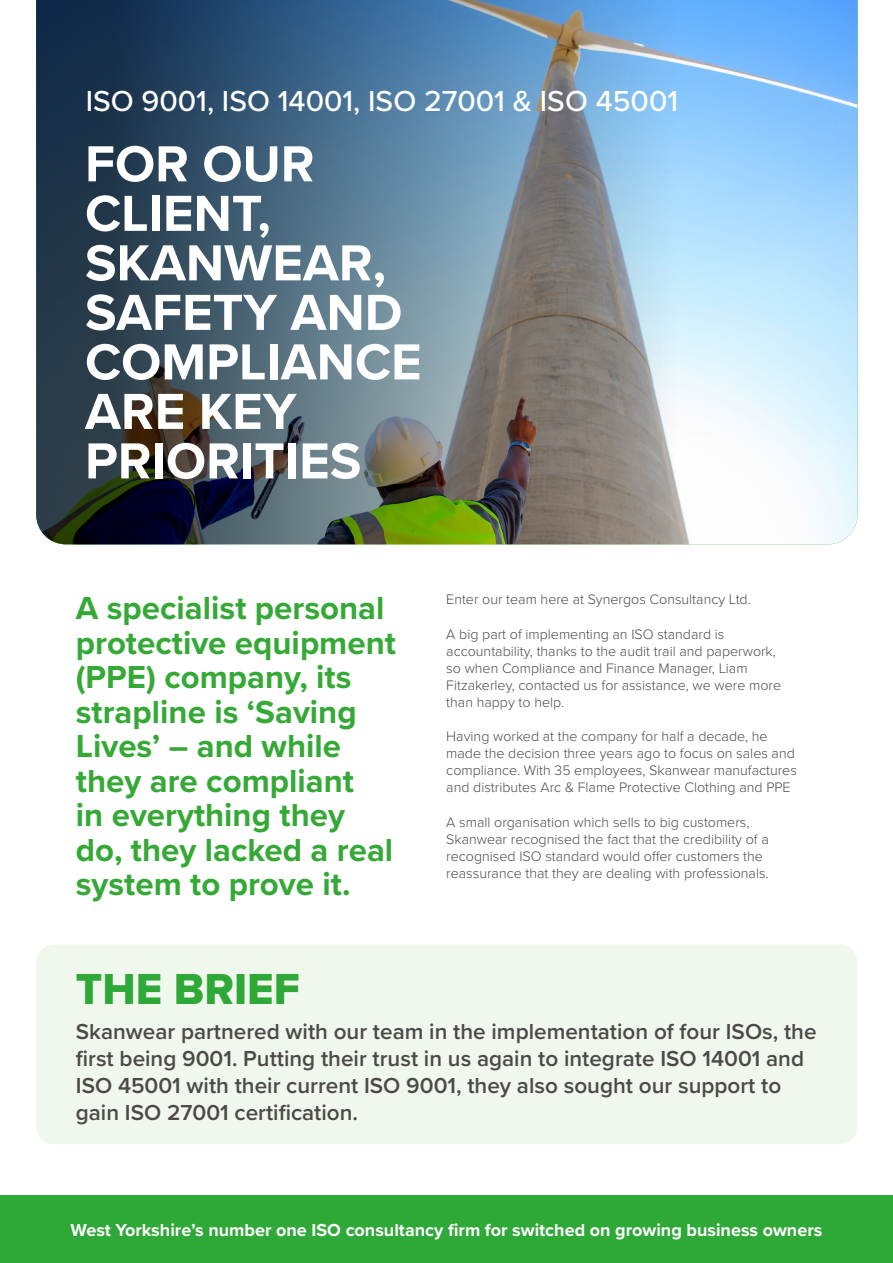
<style>
.page{position:relative;width:893px;height:1263px;background:#fff}
.page>*{position:absolute;margin:0;border:0;box-sizing:border-box;transform-origin:0 0}
.t1{font:700 52.5px/49.5px "Proxima Nova";color:#fff}
.t2{font:45px "Proxima Nova Extrabld";color:#2ea836}
.t3{font:700 33px/34.5px "Proxima Nova";color:#35a936}
.t4{font:500 30px "Proxima Nova";color:#fff}
.t5{font:600 22.5px/27px "Proxima Nova";color:#4b4a49}
.t6{font:700 18px "Proxima Nova";color:#fff}
.t7{font:300 14.25px/17.1px "Proxima Nova";color:#4b4a49}
</style>
<div class="page">
<img style="left:36px;top:0;width:822px;height:544px">
<div style="left:36px;top:944px;width:822px;height:200px;background:#f0f7ed;border-radius:18px"></div>
<div style="left:0;top:1195px;width:893px;height:68px;background:#2ea836"></div>
<h3 class="t4" style="left:86px;top:78px;width:594px">ISO 9001, ISO 14001, ISO 27001 &amp; ISO 45001</h3>
<h1 class="t1" style="left:85px;top:138px;width:338px">FOR OUR<br>CLIENT,<br>SKANWEAR,<br>SAFETY AND<br>COMPLIANCE<br>ARE KEY<br>PRIORITIES</h1>
<h3 class="t3" style="left:76px;top:590px;width:322px">A specialist personal protective equipment (PPE) company, its strapline is ‘Saving<br>Lives’ – and while they are compliant<br>in everything they do, they lacked a real system to prove it.</h3>
<p class="t7" style="left:446px;top:590px;width:306px">Enter our team here at Synergos Consultancy Ltd.</p>
<p class="t7" style="left:446px;top:624px;width:336px">A big part of implementing an ISO standard is accountability, thanks to the audit trail and paperwork, so when Compliance and Finance Manager, Liam Fitzakerley, contacted us for assistance, we were more than happy to help.</p>
<p class="t7" style="left:446px;top:727px;width:352px">Having worked at the company for half a decade, he made the decision three years ago to focus on sales and compliance. With 35 employees, Skanwear manufactures and distributes Arc &amp; Flame Protective Clothing and PPE</p>
<p class="t7" style="left:446px;top:812px;width:324px">A small organisation which sells to big customers, Skanwear recognised the fact that the credibility of a recognised ISO standard would offer customers the reassurance that they are dealing with professionals.</p>
<h2 class="t2" style="left:76px;top:955px;width:226px">THE BRIEF</h2>
<p class="t5" style="left:76px;top:1018px;width:742px">Skanwear partnered with our team in the implementation of four ISOs, the first being 9001. Putting their trust in us again to integrate ISO 14001 and ISO 45001 with their current ISO 9001, they also sought our support to gain ISO 27001 certification.</p>
<p class="t6" style="left:71px;top:1217px;width:753px">West Yorkshire’s number one ISO consultancy firm for switched on growing business owners</p>
</div>
